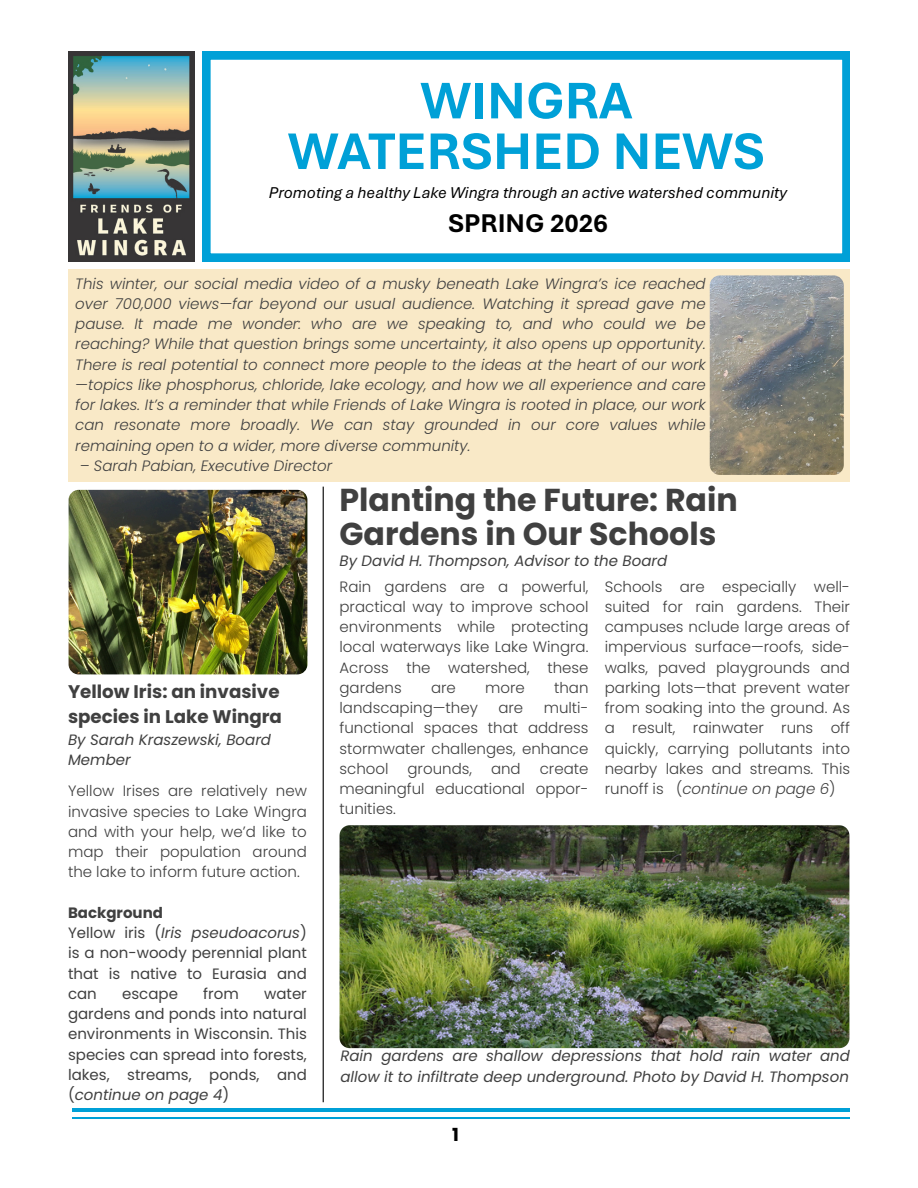
<style>
.page{position:relative;width:918px;height:1188px;background:#fff}
.page>*{position:absolute;margin:0;border:0;box-sizing:border-box;transform-origin:0 0}
.t1{font:700 54px "Aptos";color:#00a0d7}
.t2{font:700 31.65px/33.8px "Poppins";color:#404040}
.t3{font:700 27px "Aptos";color:#000}
.t4{font:700 18.3px/24.8px "Poppins";color:#404040}
.t5{font:700 18px "Poppins";color:#000}
.t6{font:italic 16.5px "Aptos";color:#000}
.t7{font:300 15px/20.2px "Poppins";color:#404040;text-align:justify}
.t8{font:italic 300 15px/20.2px "Poppins";color:#404040;text-align:justify}
.t9{font:15px/20.2px "Poppins";color:#404040;text-align:justify}
.t10{font:italic 15px/20.2px "Poppins";color:#404040}
.t11{font:700 15px "Poppins";color:#404040}
.s1{font-style:normal}
.s2{font-style:italic}
</style>
<div class="page">
<div style="left:69px;top:269px;width:781px;height:212px;background:#f9e9c7"></div>
<img style="left:340px;top:825px;width:509px;height:223px">
<hr style="left:323px;top:487px;width:1px;height:615px;background:#000">
<img style="left:69px;top:490px;width:238px;height:184px">
<img style="left:710px;top:275px;width:134px;height:200px">
<img style="left:69px;top:52px;width:126px;height:209px">
<svg style="left:203px;top:52px;width:647px;height:209px"></svg>
<hr style="left:72px;top:1117px;width:777px;height:2px;background:#00a0d7">
<hr style="left:72px;top:1108px;width:777px;height:4px;background:#00a0d7">
<p class="t1" style="left:420px;top:68px;width:214px">WINGRA</p>
<p class="t1" style="left:288px;top:118px;width:479px">WATERSHED NEWS</p>
<p class="t6" style="left:269px;top:183px;width:520px">Promoting a healthy Lake Wingra through an active watershed community</p>
<p class="t3" style="left:448px;top:207px;width:161px">SPRING 2026</p>
<p class="t8" style="left:75px;top:273px;width:632px">This winter, our social media video of a musky beneath Lake Wingra’s ice reached over 700,000 views—far beyond our usual audience. Watching it spread gave me pause. It made me wonder: who are we speaking to, and who could we be reaching? While that question brings some uncertainty, it also opens up opportunity.<br>There is real potential to connect more people to the ideas at the heart of our work —topics like phosphorus, chloride, lake ecology, and how we all experience and care for lakes. It’s a reminder that while Friends of Lake Wingra is rooted in place, our work can resonate more broadly. We can stay grounded in our core values while remaining open to a wider, more diverse community.</p>
<p class="t8" style="left:80px;top:455px;width:254px">– Sarah Pabian, Executive Director</p>
<p class="t2" style="left:340px;top:483px;width:400px">Planting the Future: Rain<br>Gardens in Our Schools</p>
<p class="t10" style="left:340px;top:551px;width:329px">By David H. Thompson, Advisor to the Board</p>
<p class="t7" style="left:340px;top:576px;width:250px">Rain gardens are a powerful, practical way to improve school environments while protecting local waterways like Lake Wingra.<br>Across the watershed, these gardens</p>
<p class="t7" style="left:605px;top:576px;width:247px">Schools are especially well&shy;suited for rain gardens. Their campuses nclude large areas of impervious surface—roofs, side&shy;walks, paved playgrounds and parking lots—that prevent water from soaking into the ground. As a result, rainwater runs off quickly, carrying pollutants into nearby lakes and streams. This</p>
<p class="t7" style="left:431px;top:677px;width:26px">are</p>
<p class="t7" style="left:485px;top:677px;width:41px">more</p>
<p class="t7" style="left:554px;top:677px;width:36px">than</p>
<p class="t7" style="left:340px;top:698px;width:140px">landscaping—they</p>
<p class="t7" style="left:498px;top:698px;width:26px">are</p>
<p class="t4" style="left:68px;top:680px;width:216px">Yellow Iris: an invasive species in Lake Wingra</p>
<p class="t10" style="left:68px;top:729px;width:205px">By Sarah Kraszewski, Board<br>Member</p>
<p class="t7" style="left:340px;top:698px;width:250px;text-indent:204px">multi&shy;functional spaces that address stormwater challenges, enhance school</p>
<p class="t7" style="left:408px;top:758px;width:66px">grounds,</p>
<p class="t7" style="left:491px;top:758px;width:31px">and</p>
<p class="t7" style="left:340px;top:758px;width:250px;text-indent:200px">create meaningful educational oppor&shy;tunities.</p>
<p class="t7" style="left:68px;top:781px;width:240px">Yellow Irises are relatively new</p>
<p class="t8" style="left:605px;top:779px;width:232px"><span class="s1">runoff is (</span>continue on page 6<span class="s1">)</span></p>
<p class="t7" style="left:68px;top:801px;width:240px">invasive species to Lake Wingra and with your help, we’d like to map their population around the lake to inform future action.</p>
<p class="t11" style="left:68px;top:902px;width:96px">Background</p>
<p class="t9" style="left:68px;top:923px;width:240px">Yellow iris (<span class="s2">Iris pseudoacorus</span>) is a non-woody perennial plant that is native to Eurasia and can</p>
<p class="t9" style="left:122px;top:984px;width:57px">escape</p>
<p class="t9" style="left:203px;top:984px;width:37px">from</p>
<p class="t9" style="left:68px;top:984px;width:240px;text-indent:196px">water gardens and ponds into natural environments in Wisconsin. This species can spread into forests, lakes, streams, ponds, and (<span class="s2">continue on page 4</span>)</p>
<p class="t10" style="left:340px;top:1046px;width:511px">Rain gardens are shallow depressions that hold rain water and allow it to infiltrate deep underground. Photo by David H. Thompson</p>
<p class="t5" style="left:452px;top:1123px;width:8px">1</p>
</div>
